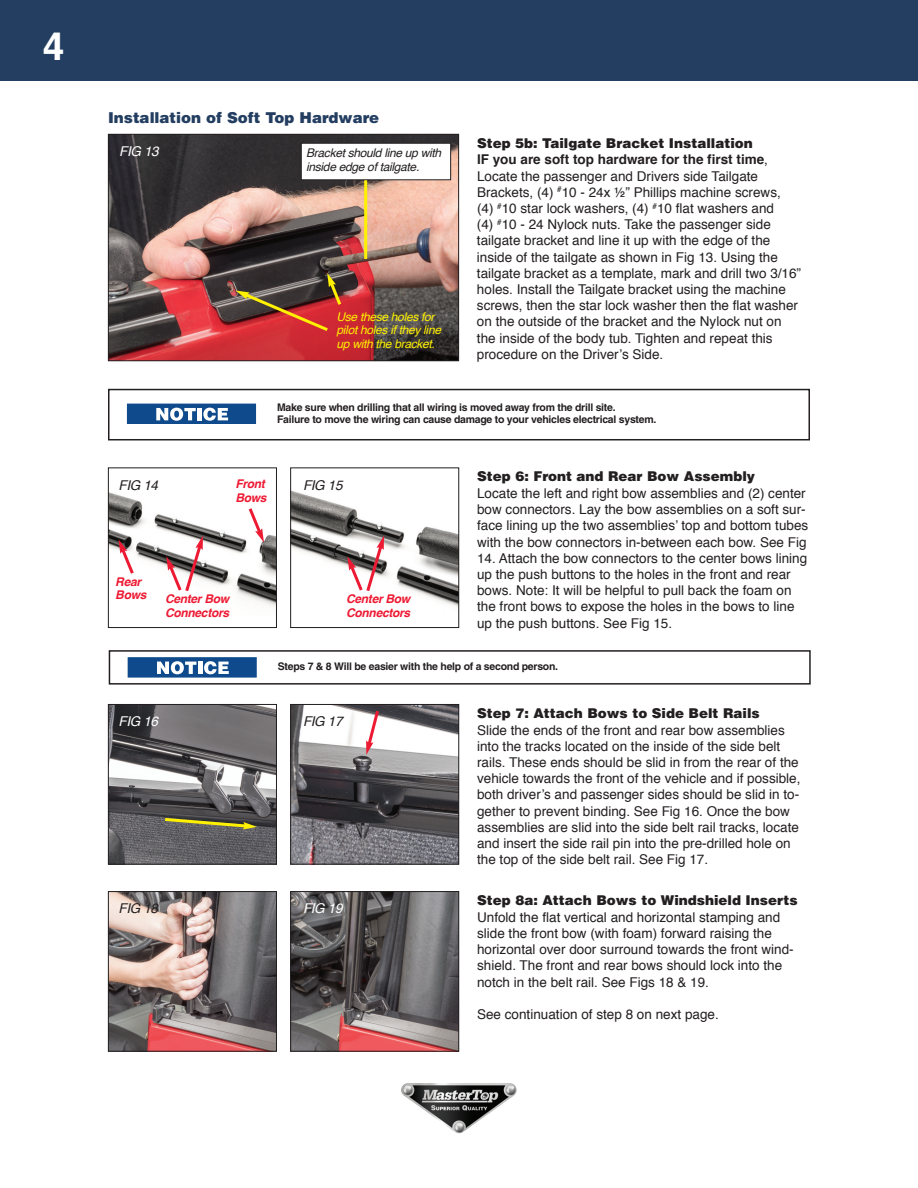
<style>
.page{position:relative;width:918px;height:1188px;background:#fff}
.page>*{position:absolute;margin:0;border:0;box-sizing:border-box;transform-origin:0 0}
.t1{font:700 39px "Helvetica";color:#fff}
.t2{font:900 15px "Helvetica";color:#233e61}
.t3{font:13.5px/16.2px "Helvetica";color:#231f20}
.t4{font:900 13.5px "Helvetica";color:#231f20}
.t5{font:italic 13.5px "Helvetica";letter-spacing:-.025em;color:#231f20}
.t6{font:italic 13.5px "Helvetica";letter-spacing:-.025em;color:#fff}
.t7{font:italic 700 12px/13.5px "Helvetica";letter-spacing:-.025em;color:#ed1a33}
.t8{font:italic 12px/13.5px "Helvetica";letter-spacing:-.025em;color:#fff101}
.t9{font:italic 12px/13.5px "Helvetica";letter-spacing:-.025em;color:#231f20}
.t10{font:700 condensed 10.5px/12px "Helvetica";letter-spacing:-.025em;color:#231f20}
.s1{font-weight:900}
.s2{font-weight:700}
</style>
<div class="page">
<img style="left:401px;top:1083px;width:116px;height:51px">
<div style="left:0;top:0;width:918px;height:81px;background:#233e61"></div>
<div style="left:108px;top:389px;width:702px;height:51px;border:2px solid #231f20"></div>
<svg style="left:127px;top:404px;width:129px;height:20px"></svg>
<img style="left:110px;top:136px;width:347px;height:223px">
<div style="left:108px;top:134px;width:351px;height:227px;border:1px solid #231f20"></div>
<svg style="left:235px;top:273px;width:109px;height:61px;background:#854035"></svg>
<hr style="left:364px;top:170px;width:3px;height:89px;background:#fff101">
<div style="left:301px;top:143px;width:150px;height:37px;background:#fff"></div>
<div style="left:301px;top:143px;width:150px;height:37px;border:1px solid #231f20"></div>
<img style="left:110px;top:492px;width:165px;height:115px">
<div style="left:108px;top:467px;width:169px;height:161px;border:1px solid #231f20"></div>
<img style="left:292px;top:491px;width:165px;height:116px">
<div style="left:290px;top:467px;width:169px;height:161px;border:1px solid #231f20"></div>
<svg style="left:246px;top:505px;width:18px;height:38px"></svg>
<svg style="left:119px;top:539px;width:17px;height:38px"></svg>
<svg style="left:166px;top:536px;width:38px;height:58px"></svg>
<svg style="left:347px;top:536px;width:38px;height:58px"></svg>
<div style="left:109px;top:650px;width:702px;height:35px;border:2px solid #231f20"></div>
<svg style="left:128px;top:657px;width:129px;height:21px"></svg>
<img style="left:110px;top:706px;width:165px;height:157px">
<div style="left:108px;top:704px;width:169px;height:161px;border:1px solid #231f20"></div>
<img style="left:292px;top:706px;width:165px;height:157px">
<div style="left:290px;top:704px;width:169px;height:161px;border:1px solid #231f20"></div>
<svg style="left:162px;top:816px;width:95px;height:14px"></svg>
<svg style="left:365px;top:707px;width:16px;height:48px"></svg>
<img style="left:110px;top:893px;width:165px;height:157px">
<div style="left:108px;top:891px;width:169px;height:161px;border:1px solid #231f20"></div>
<img style="left:292px;top:893px;width:165px;height:157px">
<div style="left:290px;top:891px;width:169px;height:161px;border:1px solid #231f20"></div>
<h1 class="t1" style="left:43px;top:30px;width:23px">4</h1>
<p class="t2" style="left:108px;top:112px;width:273px">Installation of Soft Top Hardware</p>
<p class="t9" style="left:306px;top:147px;width:136px">Bracket should line up with inside edge of tailgate.</p>
<p class="t6" style="left:119px;top:146px;width:41px">FIG 13</p>
<p class="t8" style="left:337px;top:311px;width:106px">Use these holes for pilot holes if they line up with the bracket.</p>
<p class="t3" style="left:477px;top:136px;width:326px"><span class="s1">Step 5b: Tailgate Bracket Installation<br></span><span class="s2">IF you are soft top hardware for the first time</span>, Locate the passenger and Drivers side Tailgate Brackets, (4) <sup>#</sup>10 - 24x ½” Phillips machine screws,<br>(4) <sup>#</sup>10 star lock washers, (4) <sup>#</sup>10 flat washers and<br>(4) <sup>#</sup>10 - 24 Nylock nuts. Take the passenger side tailgate bracket and line it up with the edge of the inside of the tailgate as shown in Fig 13. Using the tailgate bracket as a template, mark and drill two 3/16” holes. Install the Tailgate bracket using the machine screws, then the star lock washer then the flat washer on the outside of the bracket and the Nylock nut on the inside of the body tub. Tighten and repeat this procedure on the Driver’s Side.</p>
<p class="t10" style="left:277px;top:402px;width:381px">Make sure when drilling that all wiring is moved away from the drill site.<br>Failure to move the wiring can cause damage to your vehicles electrical system.</p>
<p class="t5" style="left:118px;top:479px;width:41px">FIG 14</p>
<p class="t5" style="left:303px;top:479px;width:41px">FIG 15</p>
<p class="t7" style="left:236px;top:478px;width:33px">Front<br>Bows</p>
<p class="t7" style="left:115px;top:576px;width:33px">Rear<br>Bows</p>
<p class="t7" style="left:165px;top:593px;width:65px">Center Bow<br>Connectors</p>
<p class="t7" style="left:346px;top:593px;width:65px">Center Bow<br>Connectors</p>
<p class="t4" style="left:477px;top:471px;width:280px">Step 6: Front and Rear Bow Assembly</p>
<p class="t3" style="left:477px;top:486px;width:333px">Locate the left and right bow assemblies and (2) center bow connectors. Lay the bow assemblies on a soft sur&shy;face lining up the two assemblies’ top and bottom tubes with the bow connectors in-between each bow. See Fig</p>
<p class="t3" style="left:477px;top:551px;width:332px">14. Attach the bow connectors to the center bows lining up the push buttons to the holes in the front and rear bows. Note: It will be helpful to pull back the foam on the front bows to expose the holes in the bows to line up the push buttons. See Fig 15.</p>
<p class="t10" style="left:278px;top:661px;width:282px">Steps 7 &amp; 8 Will be easier with the help of a second person.</p>
<p class="t4" style="left:477px;top:708px;width:284px">Step 7: Attach Bows to Side Belt Rails</p>
<p class="t3" style="left:477px;top:723px;width:325px">Slide the ends of the front and rear bow assemblies into the tracks located on the inside of the side belt rails. These ends should be slid in from the rear of the vehicle towards the front of the vehicle and if possible, both driver’s and passenger sides should be slid in to&shy;gether to prevent binding. See Fig 16. Once the bow assemblies are slid into the side belt rail tracks, locate and insert the side rail pin into the pre-drilled hole on the top of the side belt rail. See Fig 17.</p>
<p class="t6" style="left:118px;top:716px;width:41px">FIG 16</p>
<p class="t5" style="left:303px;top:716px;width:41px">FIG 17</p>
<p class="t5" style="left:118px;top:903px;width:41px">FIG 18</p>
<p class="t6" style="left:303px;top:903px;width:41px">FIG 19</p>
<p class="t4" style="left:477px;top:895px;width:322px">Step 8a: Attach Bows to Windshield Inserts</p>
<p class="t3" style="left:477px;top:910px;width:318px">Unfold the flat vertical and horizontal stamping and slide the front bow (with foam) forward raising the horizontal over door surround towards the front wind&shy;shield. The front and rear bows should lock into the notch in the belt rail. See Figs 18 &amp; 19.</p>
<p class="t3" style="left:477px;top:1007px;width:243px">See continuation of step 8 on next page.</p>
</div>
